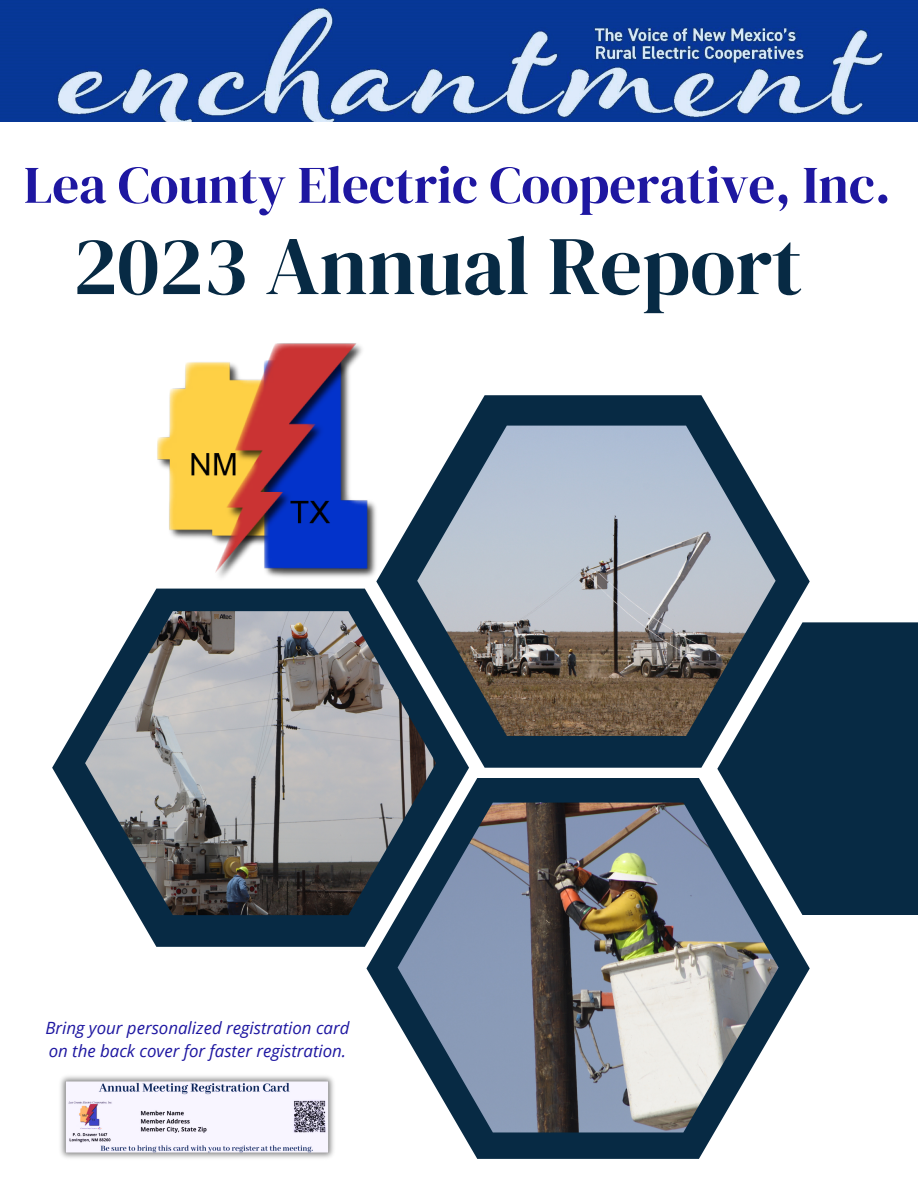
<style>
.page{position:relative;width:918px;height:1188px;background:#fff}
.page>*{position:absolute;margin:0;border:0;box-sizing:border-box;transform-origin:0 0}
.t1{font:83.1px "DM Serif Display";color:#072a44}
.t2{font:52.8px "DM Serif Display";color:#1e17a1}
.t3{font:italic 16.8px/23.4px "Open Sans";color:#1e17a1}
</style>
<div class="page">
<svg style="left:466px;top:395px;width:344px;height:373px;fill:#072a44"></svg>
<svg style="left:52px;top:711px;width:417px;height:236px;fill:#072a44"></svg>
<div style="left:717px;top:622px;width:201px;height:293px;background:#072a44"></div>
<svg style="left:366px;top:778px;width:444px;height:381px;fill:#072a44"></svg>
<img style="left:85px;top:615px;width:351px;height:300px">
<img style="left:417px;top:426px;width:359px;height:310px">
<img style="left:398px;top:803px;width:381px;height:329px">
<img style="left:0;top:0;width:918px;height:121px">
<img style="left:60px;top:1076px;width:274px;height:82px">
<img style="left:141px;top:343px;width:303px;height:272px">
<p class="t2" style="left:24px;top:148px;width:868px">Lea County Electric Cooperative, Inc.</p>
<p class="t1" style="left:73px;top:208px;width:731px">2023 Annual Report</p>
<p class="t3" style="left:45px;top:1015px;width:306px">Bring your personalized registration card on the back cover for faster registration.</p>
</div>
